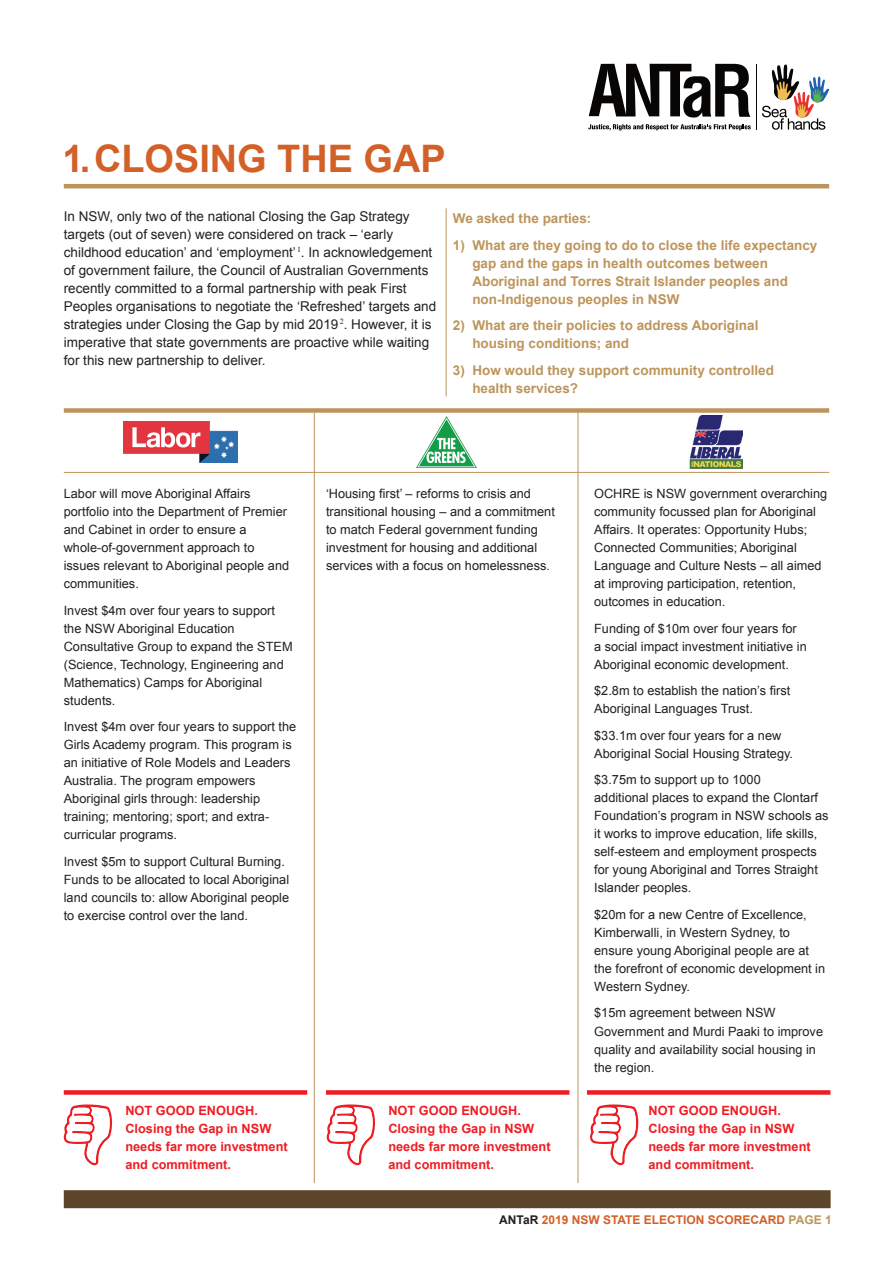
<style>
.page{position:relative;width:893px;height:1263px;background:#fff}
.page>*{position:absolute;margin:0;border:0;box-sizing:border-box;transform-origin:0 0}
.t1{font:700 37.95px "Arial";color:#d26027}
.t2{font:13.5px/18px "Arial";color:#231f20}
.t3{font:700 13.5px/18px "Arial";color:#bd955c}
.t4{font:12.75px/18px "Arial";color:#231f20}
.t5{font:700 12.75px/18px "Arial";color:#ee1d23}
.t6{font:700 12px "Arial";color:#d26027}
.s1{font-size:12px}
.s2{color:#231f20}
.s3{color:#bd955c}
</style>
<div class="page">
<div style="left:64px;top:1190px;width:767px;height:18px;background:#5d452a"></div>
<svg style="left:588px;top:124px;width:163px;height:7px"></svg>
<svg style="left:589px;top:64px;width:161px;height:54px"></svg>
<hr style="left:756px;top:64px;width:1px;height:66px;background:#070604">
<svg style="left:762px;top:64px;width:67px;height:66px"></svg>
<hr style="left:64px;top:184px;width:765px;height:4px;background:#bd955c">
<div style="left:64px;top:408px;width:765px;height:5px;background:#bd955c"></div>
<hr style="left:314px;top:413px;width:1px;height:770px;background:#bd955c">
<hr style="left:64px;top:472px;width:765px;height:1px;background:#bd955c">
<hr style="left:578px;top:410px;width:1px;height:773px;background:#bd955c">
<hr style="left:446px;top:208px;width:1px;height:188px;background:#bd955c">
<img style="left:123px;top:422px;width:115px;height:40px">
<img style="left:417px;top:416px;width:59px;height:52px">
<img style="left:689px;top:415px;width:54px;height:54px">
<svg style="left:63px;top:1104px;width:49px;height:61px"></svg>
<svg style="left:326px;top:1104px;width:49px;height:61px"></svg>
<svg style="left:590px;top:1104px;width:49px;height:61px"></svg>
<div style="left:64px;top:1090px;width:243px;height:5px;background:#ee1d23"></div>
<div style="left:326px;top:1090px;width:243px;height:5px;background:#ee1d23"></div>
<div style="left:587px;top:1090px;width:243px;height:5px;background:#ee1d23"></div>
<h1 class="t1" style="left:62px;top:134px;width:385px">1. CLOSING THE GAP</h1>
<p class="t2" style="left:64px;top:207px;width:374px">In NSW, only two of the national Closing the Gap Strategy targets (out of seven) were considered on track – ‘early childhood education’ and ‘employment’ <sup>1</sup>. In acknowledgement of government failure, the Council of Australian Governments recently committed to a formal partnership with peak First Peoples organisations to negotiate the ‘Refreshed’ targets and strategies under Closing the Gap by mid 2019 <sup>2</sup>. However, it is imperative that state governments are proactive while waiting for this new partnership to deliver.</p>
<p class="t3" style="left:453px;top:210px;width:140px">We asked the parties:</p>
<p class="t3" style="left:472px;top:236px;width:347px;text-indent:-20px">1) What are they going to do to close the life expectancy gap and the gaps in health outcomes between Aboriginal and Torres Strait Islander peoples and non-Indigenous peoples in NSW</p>
<p class="t3" style="left:472px;top:317px;width:288px;text-indent:-20px">2) What are their policies to address Aboriginal housing conditions; and</p>
<p class="t3" style="left:472px;top:361px;width:303px;text-indent:-20px">3) How would they support community controlled health services?</p>
<p class="t4" style="left:64px;top:485px;width:227px">Labor will move Aboriginal Affairs portfolio into the Department of Premier and Cabinet in order to ensure a whole-of-government approach to issues relevant to Aboriginal people and communities.</p>
<p class="t4" style="left:64px;top:601px;width:230px">Invest $4m over four years to support the NSW Aboriginal Education<br>Consultative Group to expand the STEM (Science, Technology, Engineering and<br>Mathematics) Camps for Aboriginal students.</p>
<p class="t4" style="left:64px;top:718px;width:234px">Invest $4m over four years to support the Girls Academy program. This program is an initiative of Role Models and Leaders Australia. The program empowers Aboriginal girls through: leadership training; mentoring; sport; and extra&shy;curricular programs.</p>
<p class="t4" style="left:64px;top:852px;width:227px">Invest $5m to support Cultural Burning.<br>Funds to be allocated to local Aboriginal land councils to: allow Aboriginal people to exercise control over the land.</p>
<p class="t4" style="left:326px;top:485px;width:230px">‘Housing first’ – reforms to crisis and transitional housing – and a commitment to match Federal government funding investment for housing and additional services with a focus on homelessness<span class="s1">.</span></p>
<p class="t4" style="left:594px;top:485px;width:235px">OCHRE is NSW government overarching community focussed plan for Aboriginal Affairs. It operates: Opportunity Hubs; Connected Communities; Aboriginal Language and Culture Nests – all aimed at improving participation, retention, outcomes in education.</p>
<p class="t4" style="left:594px;top:619px;width:214px">Funding of $10m over four years for a social impact investment initiative in<br>Aboriginal economic development.</p>
<p class="t4" style="left:594px;top:682px;width:198px">$2.8m to establish the nation’s first<br>Aboriginal Languages Trust.</p>
<p class="t4" style="left:594px;top:726px;width:200px">$33.1m over four years for a new<br>Aboriginal Social Housing Strategy.</p>
<p class="t4" style="left:594px;top:771px;width:236px">$3.75m to support up to 1000<br>additional places to expand the Clontarf Foundation’s program in NSW schools as it works to improve education, life skills, self-esteem and employment prospects for young Aboriginal and Torres Straight Islander peoples.</p>
<p class="t4" style="left:594px;top:906px;width:233px">$20m for a new Centre of Excellence, Kimberwalli, in Western Sydney, to ensure young Aboriginal people are at the forefront of economic development in Western Sydney.</p>
<p class="t4" style="left:594px;top:1004px;width:230px">$15m agreement between NSW<br>Government and Murdi Paaki to improve quality and availability social housing in the region.</p>
<p class="t5" style="left:125px;top:1102px;width:164px">NOT GOOD ENOUGH.<br>Closing the Gap in NSW needs far more investment and commitment.</p>
<p class="t5" style="left:388px;top:1102px;width:164px">NOT GOOD ENOUGH.<br>Closing the Gap in NSW needs far more investment and commitment.</p>
<p class="t5" style="left:648px;top:1102px;width:164px">NOT GOOD ENOUGH.<br>Closing the Gap in NSW needs far more investment and commitment.</p>
<p class="t6" style="left:499px;top:1211px;width:334px"><span class="s2">ANTaR</span> 2019 NSW STATE ELECTION SCORECARD <span class="s3">PAGE 1</span></p>
</div>
